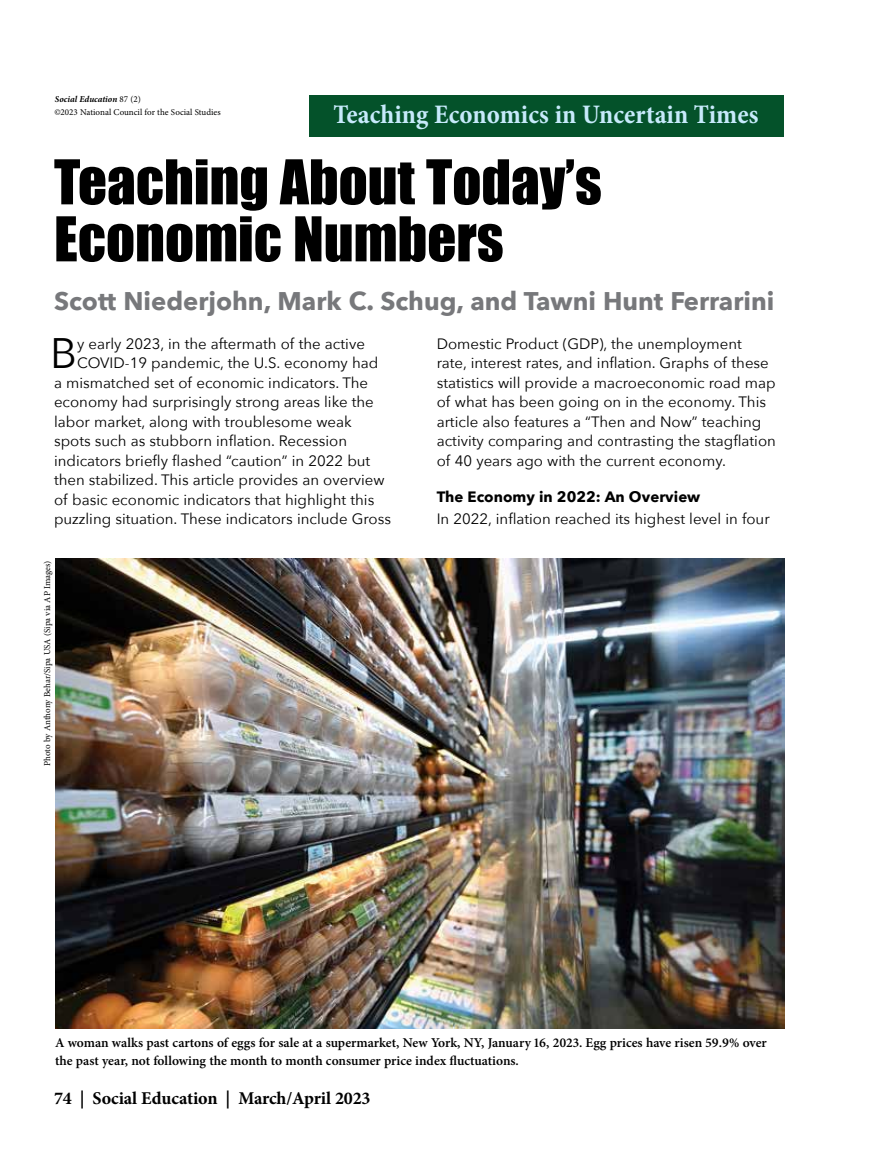
<style>
.page{position:relative;width:878px;height:1161px;background:#fff}
.page>*{position:absolute;margin:0;border:0;box-sizing:border-box;transform-origin:0 0}
.t1{font:57px/57px "Impact";color:#000}
.t2{font:42.6px "Avenir Next";color:#000}
.t3{font:700 condensed 27px "Minion Pro";color:#c7eafb}
.t4{font:700 25.5px "Avenir Next";color:#77787b}
.t5{font:700 18px "Minion Pro";letter-spacing:-.01em;color:#000}
.t6{font:15px/19.5px "Avenir Next";color:#000}
.t7{font:700 15px "Avenir Next";color:#000}
.t8{font:600 13.5px/18px "Minion Pro";color:#000}
.t9{font:9px/13.5px "Minion Pro";color:#000101}
.t10{font:9px "Minion Pro";letter-spacing:-.005em;color:#000}
.s1{font-weight:700;font-style:italic}
</style>
<div class="page">
<div style="left:309px;top:95px;width:474px;height:41px;background:#04522a"></div>
<img style="left:55px;top:558px;width:729px;height:471px">
<p class="t9" style="left:54px;top:92px;width:168px"><span class="s1">Social Education</span> 87 (2)<br>©2023 National Council for the Social Studies</p>
<h3 class="t3" style="left:333px;top:95px;width:426px">Teaching Economics in Uncertain Times</h3>
<h1 class="t1" style="left:54px;top:152px;width:549px">Teaching About Today’s<br>Economic Numbers</h1>
<h3 class="t4" style="left:54px;top:279px;width:721px">Scott Niederjohn, Mark C. Schug, and Tawni Hunt Ferrarini</h3>
<h2 class="t2" style="left:50px;top:317px;width:29px">B</h2>
<p class="t6" style="left:77px;top:333px;width:289px">y early 2023, in the aftermath of the active</p>
<p class="t6" style="left:437px;top:333px;width:340px">Domestic Product (GDP), the unemployment rate, interest rates, and inflation. Graphs of these statistics will provide a macroeconomic road map of what has been going on in the economy. This article also features a “Then and Now” teaching activity comparing and contrasting the stagflation of 40 years ago with the current economy.</p>
<p class="t7" style="left:437px;top:483px;width:265px">The Economy in 2022: An Overview</p>
<p class="t6" style="left:437px;top:508px;width:334px">In 2022, inflation reached its highest level in four</p>
<p class="t6" style="left:77px;top:352px;width:303px">COVID-19 pandemic, the U.S. economy had</p>
<p class="t6" style="left:54px;top:372px;width:316px">a mismatched set of economic indicators. The</p>
<p class="t6" style="left:54px;top:391px;width:321px">economy had surprisingly strong areas like the</p>
<p class="t6" style="left:54px;top:411px;width:299px">labor market, along with troublesome weak</p>
<p class="t6" style="left:54px;top:430px;width:294px">spots such as stubborn inflation. Recession</p>
<p class="t6" style="left:54px;top:450px;width:318px">indicators briefly flashed “caution” in 2022 but</p>
<p class="t6" style="left:54px;top:469px;width:332px">then stabilized. This article provides an overview</p>
<p class="t6" style="left:54px;top:489px;width:322px">of basic economic indicators that highlight this</p>
<p class="t6" style="left:54px;top:508px;width:338px">puzzling situation. These indicators include Gross</p>
<p class="t10" style="left:41px;top:766px;width:207px;rotate:-90deg">Photo by Anthony Behar/Sipa USA (Sipa via AP Images)</p>
<p class="t8" style="left:55px;top:1033px;width:713px">A woman walks past cartons of eggs for sale at a supermarket, New York, NY, January 16, 2023. Egg prices have risen 59.9% over the past year, not following the month to month consumer price index fluctuations.</p>
<p class="t5" style="left:54px;top:1086px;width:318px">74 | Social Education | March/April 2023</p>
</div>
